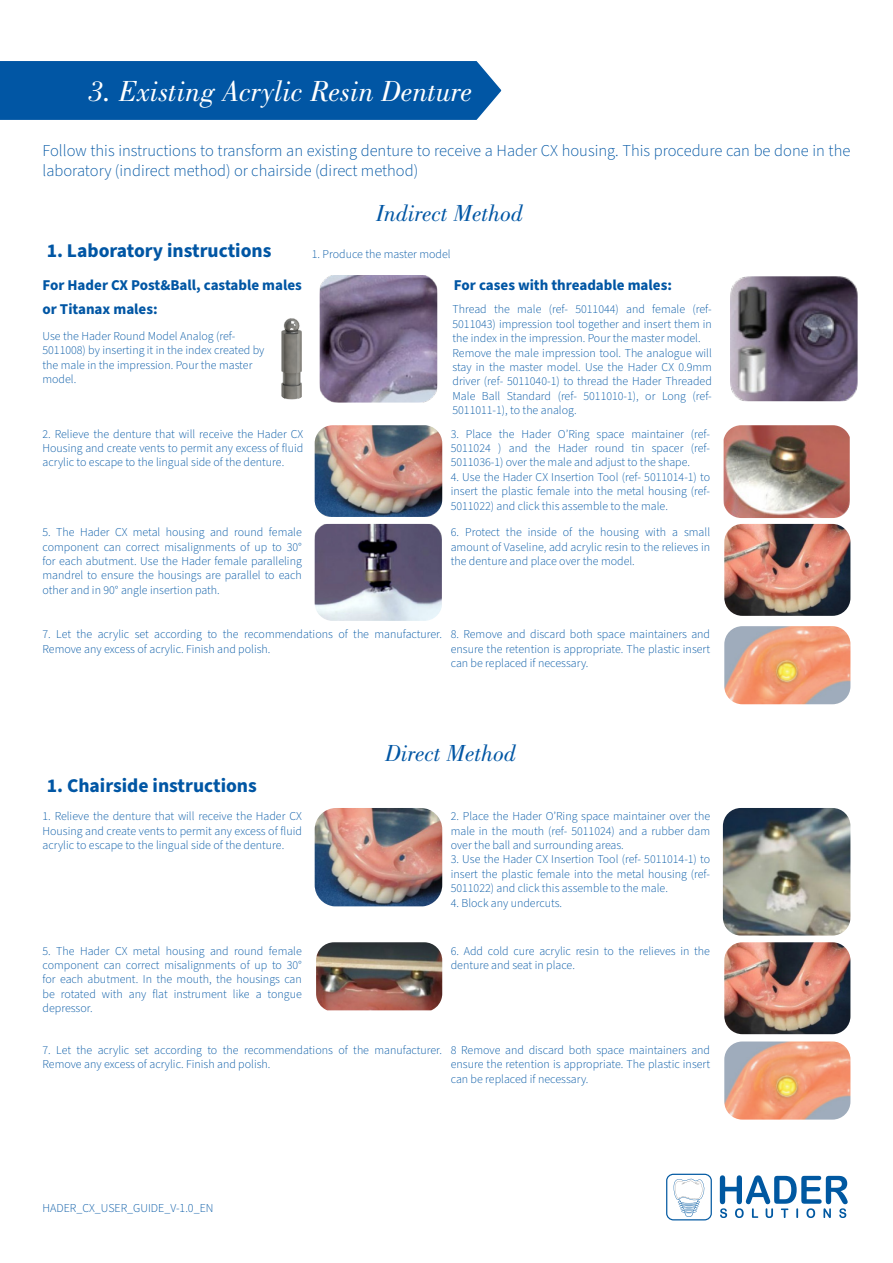
<style>
.page{position:relative;width:893px;height:1263px;background:#fff}
.page>*{position:absolute;margin:0;border:0;box-sizing:border-box;transform-origin:0 0}
.Subtitle{font:italic 30px "Bodoni Std";color:#fff}
.Subtitle-2{font:italic 24px "Bodoni Std";color:#0156a4}
.Small_title{font:700 19.5px "Source Sans Pro";color:#0156a4}
.t1{font:300 16.5px/19.8px "Source Sans Pro";color:#0156a4}
.Small_title-2{font:700 15px/24px "Source Sans Pro";color:#0156a4}
.t2{font:300 12px/14.4px "Source Sans Pro";color:#0156a4;text-align:justify}
</style>
<div class="page">
<div style="left:0;top:61px;width:502px;height:59px;background:#0156a4"></div>
<img style="left:320px;top:275px;width:117px;height:128px">
<img style="left:730px;top:276px;width:128px;height:125px">
<img style="left:278px;top:316px;width:28px;height:85px;border-radius:14px">
<img style="left:724px;top:425px;width:126px;height:93px">
<img style="left:315px;top:524px;width:127px;height:97px">
<img style="left:724px;top:626px;width:126px;height:78px">
<img style="left:315px;top:425px;width:127px;height:92px">
<img style="left:724px;top:524px;width:126px;height:92px">
<img style="left:315px;top:808px;width:127px;height:98px">
<img style="left:723px;top:808px;width:127px;height:127px">
<img style="left:724px;top:1041px;width:126px;height:78px">
<img style="left:724px;top:942px;width:126px;height:92px">
<img style="left:316px;top:942px;width:126px;height:68px">
<svg style="left:720px;top:1175px;width:128px;height:43px"></svg>
<svg style="left:666px;top:1174px;width:46px;height:46px"></svg>
<p class="Subtitle" style="left:89px;top:74px;width:385px">3. Existing Acrylic Resin Denture</p>
<p class="t1" style="left:43px;top:141px;width:809px">Follow this instructions to transform an existing denture to receive a Hader CX housing. This procedure can be done in the laboratory (indirect method) or chairside (direct method)</p>
<p class="Subtitle-2" style="left:376px;top:200px;width:149px">Indirect Method</p>
<p class="Small_title" style="left:47px;top:237px;width:226px">1. Laboratory instructions</p>
<p class="t2" style="left:312px;top:247px;width:140px">1. Produce the master model</p>
<p class="Small_title-2" style="left:43px;top:274px;width:261px">For Hader CX Post&amp;Ball, castable males or Titanax males:</p>
<p class="Small_title-2" style="left:454px;top:274px;width:220px">For cases with threadable males:</p>
<p class="t2" style="left:43px;top:329px;width:223px;text-align:left">Use the Hader Round Model Analog (ref-5011008) by inserting it in the index created by the male in the impression. Pour the master model.</p>
<p class="t2" style="left:452px;top:303px;width:261px">Thread the male (ref- 5011044) and female (ref-5011043) impression tool together and insert them in the index in the impression. Pour the master model.</p>
<p class="t2" style="left:452px;top:346px;width:261px">Remove the male impression tool. The analogue will stay in the master model. Use the Hader CX 0.9mm driver (ref- 5011040-1) to thread the Hader Threaded Male Ball Standard (ref- 5011010-1), or Long (ref-5011011-1), to the analog.</p>
<p class="t2" style="left:43px;top:427px;width:262px">2. Relieve the denture that will receive the Hader CX Housing and create vents to permit any excess of fluid acrylic to escape to the lingual side of the denture.</p>
<p class="t2" style="left:43px;top:525px;width:261px">5. The Hader CX metal housing and round female component can correct misalignments of up to 30° for each abutment. Use the Hader female paralleling mandrel to ensure the housings are parallel to each other and in 90° angle insertion path.</p>
<p class="t2" style="left:451px;top:427px;width:261px">3. Place the Hader O’Ring space maintainer (ref-5011024 ) and the Hader round tin spacer (ref-5011036-1) over the male and adjust to the shape.</p>
<p class="t2" style="left:451px;top:470px;width:261px">4. Use the Hader CX Insertion Tool (ref- 5011014-1) to insert the plastic female into the metal housing (ref-5011022) and click this assemble to the male.</p>
<p class="t2" style="left:451px;top:525px;width:261px">6. Protect the inside of the housing with a small amount of Vaseline, add acrylic resin to the relieves in the denture and place over the model.</p>
<p class="t2" style="left:43px;top:628px;width:401px">7. Let the acrylic set according to the recommendations of the manufacturer.<br>Remove any excess of acrylic. Finish and polish.</p>
<p class="t2" style="left:451px;top:628px;width:261px">8. Remove and discard both space maintainers and ensure the retention is appropriate. The plastic insert can be replaced if necessary.</p>
<p class="Subtitle-2" style="left:385px;top:740px;width:133px">Direct Method</p>
<p class="Small_title" style="left:47px;top:772px;width:212px">1. Chairside instructions</p>
<p class="t2" style="left:43px;top:809px;width:261px">1. Relieve the denture that will receive the Hader CX Housing and create vents to permit any excess of fluid acrylic to escape to the lingual side of the denture.</p>
<p class="t2" style="left:451px;top:809px;width:261px">2. Place the Hader O’Ring space maintainer over the male in the mouth (ref- 5011024) and a rubber dam over the ball and surrounding areas.</p>
<p class="t2" style="left:451px;top:853px;width:261px">3. Use the Hader CX Insertion Tool (ref- 5011014-1) to insert the plastic female into the metal housing (ref-5011022) and click this assemble to the male.</p>
<p class="t2" style="left:451px;top:896px;width:113px">4. Block any undercuts.</p>
<p class="t2" style="left:43px;top:944px;width:261px">5. The Hader CX metal housing and round female component can correct misalignments of up to 30° for each abutment. In the mouth, the housings can be rotated with any flat instrument like a tongue depressor.</p>
<p class="t2" style="left:451px;top:944px;width:261px">6. Add cold cure acrylic resin to the relieves in the denture and seat in place.</p>
<p class="t2" style="left:451px;top:1043px;width:261px">8 Remove and discard both space maintainers and ensure the retention is appropriate. The plastic insert can be replaced if necessary.</p>
<p class="t2" style="left:43px;top:1043px;width:401px">7. Let the acrylic set according to the recommendations of the manufacturer.<br>Remove any excess of acrylic. Finish and polish.</p>
<p class="t2" style="left:43px;top:1201px;width:172px">HADER_CX_USER_GUIDE_V-1.0_EN</p>
</div>
